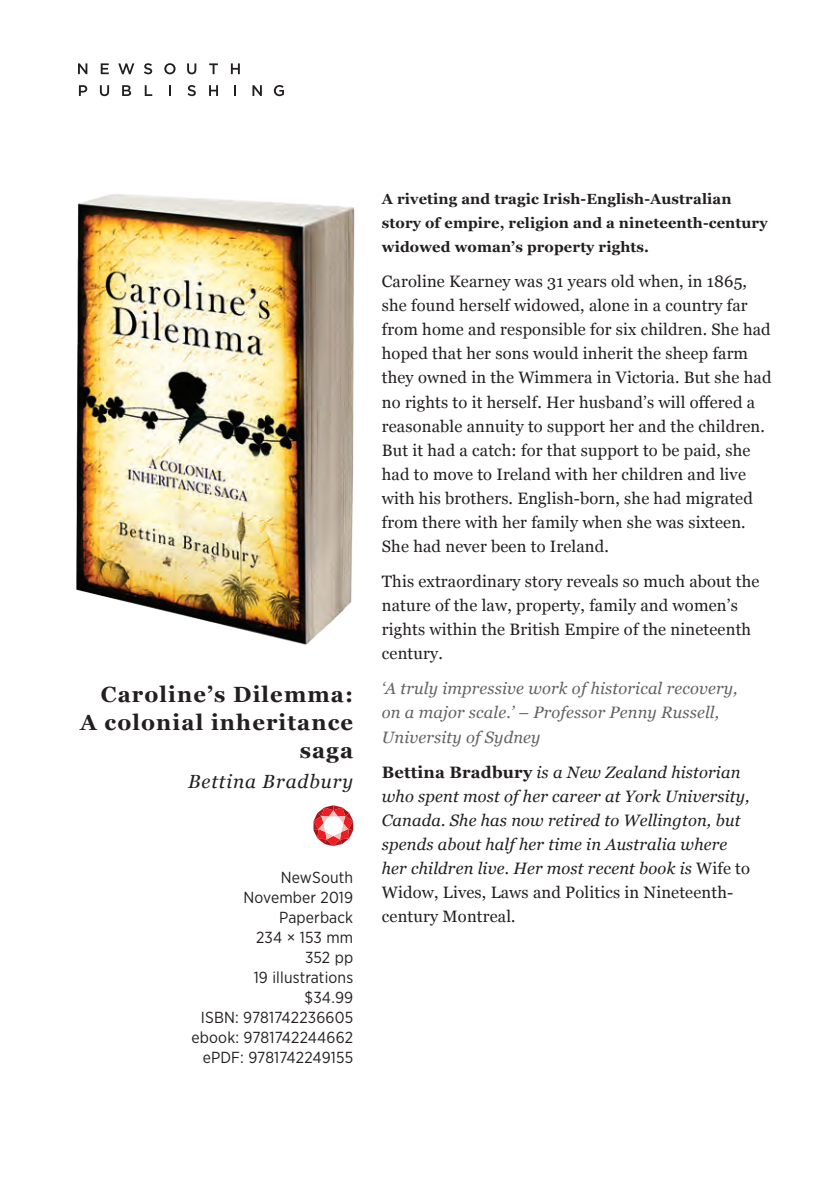
<style>
.page{position:relative;width:838px;height:1201px;background:#fff}
.page>*{position:absolute;margin:0;border:0;box-sizing:border-box;transform-origin:0 0}
.t1{font:700 22px/28px "Georgia";letter-spacing:.05em;color:#231f20;text-align:right}
.t2{font:italic 19px "Georgia";letter-spacing:.05em;color:#231f20}
.t3{font:16.4px/24px "Georgia";letter-spacing:.01em;color:#231f20}
.t4{font:italic 16.4px/24px "Georgia";letter-spacing:.01em;color:#231f20}
.t5{font:italic 16.4px/24px "Georgia";letter-spacing:.01em;color:#636366}
.t6{font:16px/20px "Gotham Narrow";letter-spacing:.01em;color:#231f20;text-align:right}
.t7{font:700 14.6px/24px "Georgia";letter-spacing:.01em;color:#231f20}
.s1{font-weight:700;font-style:normal}
.s2{font-style:normal}
</style>
<div class="page">
<svg style="left:78px;top:63px;width:9px;height:11px"></svg>
<svg style="left:101px;top:63px;width:8px;height:11px"></svg>
<svg style="left:118px;top:63px;width:16px;height:11px"></svg>
<svg style="left:144px;top:63px;width:8px;height:11px"></svg>
<svg style="left:164px;top:63px;width:11px;height:11px"></svg>
<svg style="left:187px;top:63px;width:9px;height:11px"></svg>
<svg style="left:209px;top:63px;width:9px;height:11px"></svg>
<svg style="left:231px;top:63px;width:9px;height:11px"></svg>
<svg style="left:79px;top:85px;width:8px;height:11px"></svg>
<svg style="left:100px;top:85px;width:9px;height:11px"></svg>
<svg style="left:122px;top:85px;width:9px;height:11px"></svg>
<svg style="left:145px;top:85px;width:7px;height:11px"></svg>
<svg style="left:169px;top:85px;width:2px;height:11px"></svg>
<svg style="left:187px;top:85px;width:9px;height:11px"></svg>
<svg style="left:209px;top:85px;width:9px;height:11px"></svg>
<svg style="left:234px;top:85px;width:2px;height:11px"></svg>
<svg style="left:252px;top:85px;width:10px;height:11px"></svg>
<svg style="left:274px;top:85px;width:10px;height:11px"></svg>
<svg style="left:313px;top:805px;width:40px;height:40px"></svg>
<img style="left:76px;top:194px;width:279px;height:451px">
<h1 class="t1" style="left:80px;top:679px;width:274px">Caroline’s Dilemma:<br>A colonial inheritance saga</h1>
<p class="t2" style="left:188px;top:767px;width:166px">Bettina Bradbury</p>
<p class="t6" style="left:191px;top:866px;width:163px">NewSouth<br>November 2019<br>Paperback<br>234 × 153 mm<br>352 pp<br>19 illustrations<br>$34.99<br>ISBN: 9781742236605 ebook: 9781742244662 ePDF: 9781742249155</p>
<p class="t7" style="left:382px;top:186px;width:387px">A riveting and tragic Irish-English-Australian story of empire, religion and a nineteenth-century widowed woman’s property rights.</p>
<p class="t3" style="left:382px;top:269px;width:391px">Caroline Kearney was 31 years old when, in 1865, she found herself widowed, alone in a country far from home and responsible for six children. She had hoped that her sons would inherit the sheep farm they owned in the Wimmera in Victoria. But she had no rights to it herself. Her husband’s will offered a reasonable annuity to support her and the children.<br>But it had a catch: for that support to be paid, she had to move to Ireland with her children and live with his brothers. English-born, she had migrated from there with her family when she was sixteen.<br>She had never been to Ireland.</p>
<p class="t3" style="left:382px;top:568px;width:379px">This extraordinary story reveals so much about the nature of the law, property, family and women’s rights within the British Empire of the nineteenth century.</p>
<p class="t5" style="left:382px;top:676px;width:357px">‘A truly impressive work of historical recovery, on a major scale.’ – Professor Penny Russell,<br>University of Sydney</p>
<p class="t4" style="left:382px;top:759px;width:369px"><span class="s1">Bettina Bradbury</span> is a New Zealand historian who spent most of her career at York University, Canada. She has now retired to Wellington, but spends about half her time in Australia where her children live. Her most recent book is <span class="s2">Wife to Widow, Lives, Laws and Politics in Nineteenth&shy;century Montreal</span>.</p>
</div>
